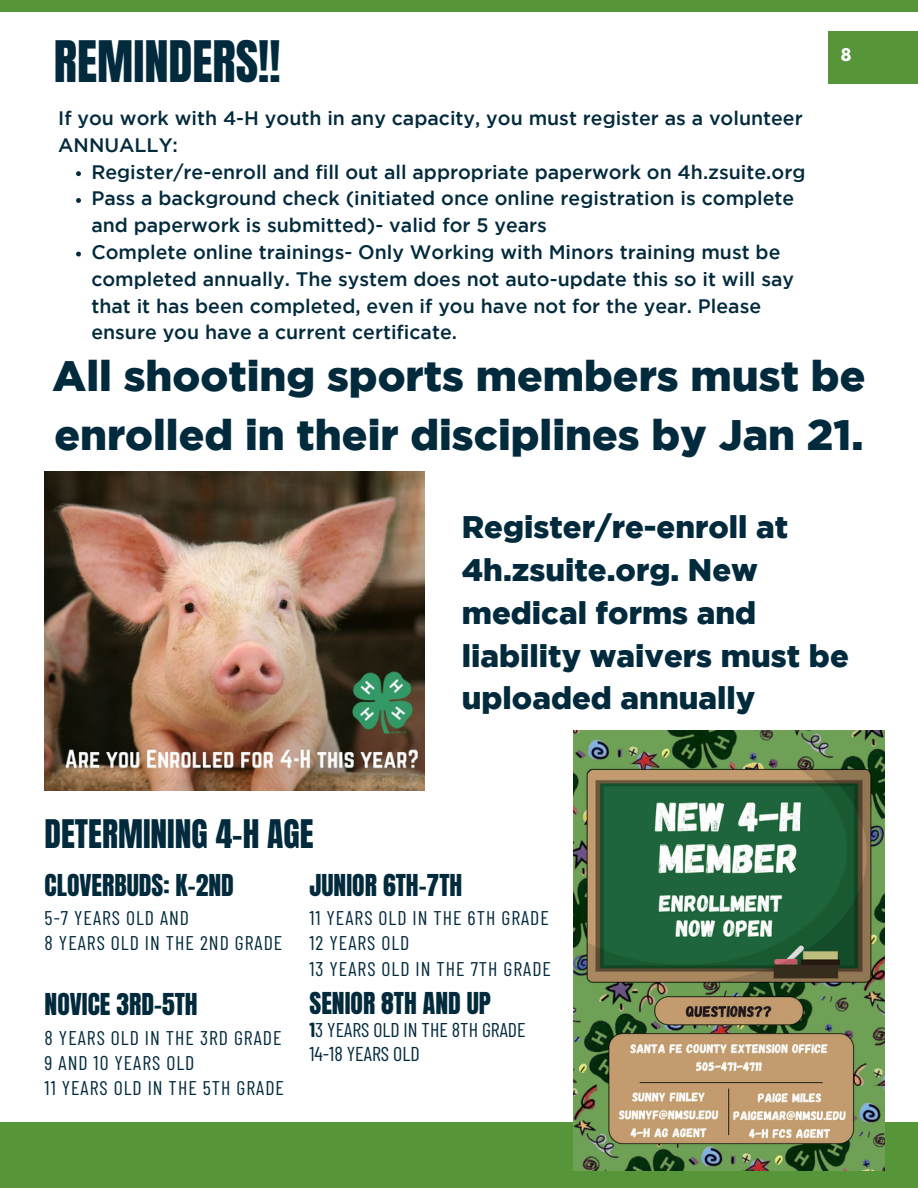
<style>
.page{position:relative;width:918px;height:1188px;background:#fff}
.page>*{position:absolute;margin:0;border:0;box-sizing:border-box;transform-origin:0 0}
.t1{font:48.6px "Anton";color:#022a3d}
.t2{font:900 42.6px/59.2px "Gotham";color:#022a3d}
.t3{font:33.45px "Anton";color:#022a3d}
.t4{font:900 31.2px/42.8px "Gotham";color:#022a3d}
.t5{font:25.65px "Anton";color:#022a3d}
.t6{font:20.1px "Barlow Condensed";color:#022a3d}
.t7{font:19.95px "Barlow Condensed";color:#022a3d}
.t8{font:19.8px/25.2px "Barlow Condensed";letter-spacing:.05em;color:#022a3d}
.t9{font:500 19.5px/26.8px "Gotham";color:#022a3d}
.t10{font:700 15.45px "League Spartan";color:#fff}
.s1{font-weight:700}
</style>
<div class="page">
<div style="left:0;top:0;width:918px;height:12px;background:#569639"></div>
<div style="left:0;top:1122px;width:918px;height:66px;background:#569639"></div>
<div style="left:828px;top:32px;width:90px;height:52px;background:#569639"></div>
<img style="left:573px;top:731px;width:312px;height:439px">
<img style="left:45px;top:471px;width:380px;height:320px">
<svg style="left:76px;top:171px;width:5px;height:5px"></svg>
<svg style="left:76px;top:198px;width:5px;height:5px"></svg>
<svg style="left:76px;top:252px;width:5px;height:5px"></svg>
<h6 class="t1" style="left:54px;top:27px;width:228px">REMINDERS!!</h6>
<h1 class="t10" style="left:841px;top:47px;width:12px">8</h1>
<p class="t9" style="left:58px;top:106px;width:746px">If you work with 4-H youth in any capacity, you must register as a volunteer<br>ANNUALLY:</p>
<h3 class="t9" style="left:91px;top:160px;width:716px">Register/re-enroll and fill out all appropriate paperwork on 4h.zsuite.org</h3>
<h5 class="t9" style="left:91px;top:186px;width:705px">Pass a background check (initiated once online registration is complete and paperwork is submitted)- valid for 5 years</h5>
<h6 class="t9" style="left:91px;top:240px;width:704px">Complete online trainings- Only Working with Minors training must be completed annually. The system does not auto-update this so it will say that it has been completed, even if you have not for the year. Please ensure you have a current certificate.</h6>
<h5 class="t2" style="left:53px;top:349px;width:814px">All shooting sports members must be enrolled in their disciplines by Jan 21.</h5>
<h6 class="t4" style="left:462px;top:508px;width:389px">Register/re-enroll at<br>4h.zsuite.org. New medical forms and liability waivers must be uploaded annually</h6>
<p class="t3" style="left:45px;top:810px;width:270px">DETERMINING 4-H AGE</p>
<p class="t5" style="left:45px;top:867px;width:191px">CLOVERBUDS: K-2ND</p>
<p class="t8" style="left:45px;top:905px;width:239px">5-7 YEARS OLD AND<br>8 YEARS OLD IN THE 2ND GRADE</p>
<h2 class="t5" style="left:310px;top:867px;width:154px">JUNIOR 6TH-7TH</h2>
<p class="t8" style="left:310px;top:905px;width:243px">11 YEARS OLD IN THE 6TH GRADE<br>12 YEARS OLD<br>13 YEARS OLD IN THE 7TH GRADE</p>
<h4 class="t5" style="left:310px;top:985px;width:183px">SENIOR 8TH AND UP</h4>
<h4 class="t7" style="left:310px;top:1017px;width:218px"><span class="s1">1</span>3 YEARS OLD IN THE 8TH GRADE</h4>
<h4 class="t6" style="left:310px;top:1041px;width:112px">14-18 YEARS OLD</h4>
<p class="t5" style="left:45px;top:986px;width:155px">NOVICE 3RD-5TH</p>
<p class="t8" style="left:45px;top:1024px;width:241px">8 YEARS OLD IN THE 3RD GRADE<br>9 AND 10 YEARS OLD<br>11 YEARS OLD IN THE 5TH GRADE</p>
</div>
